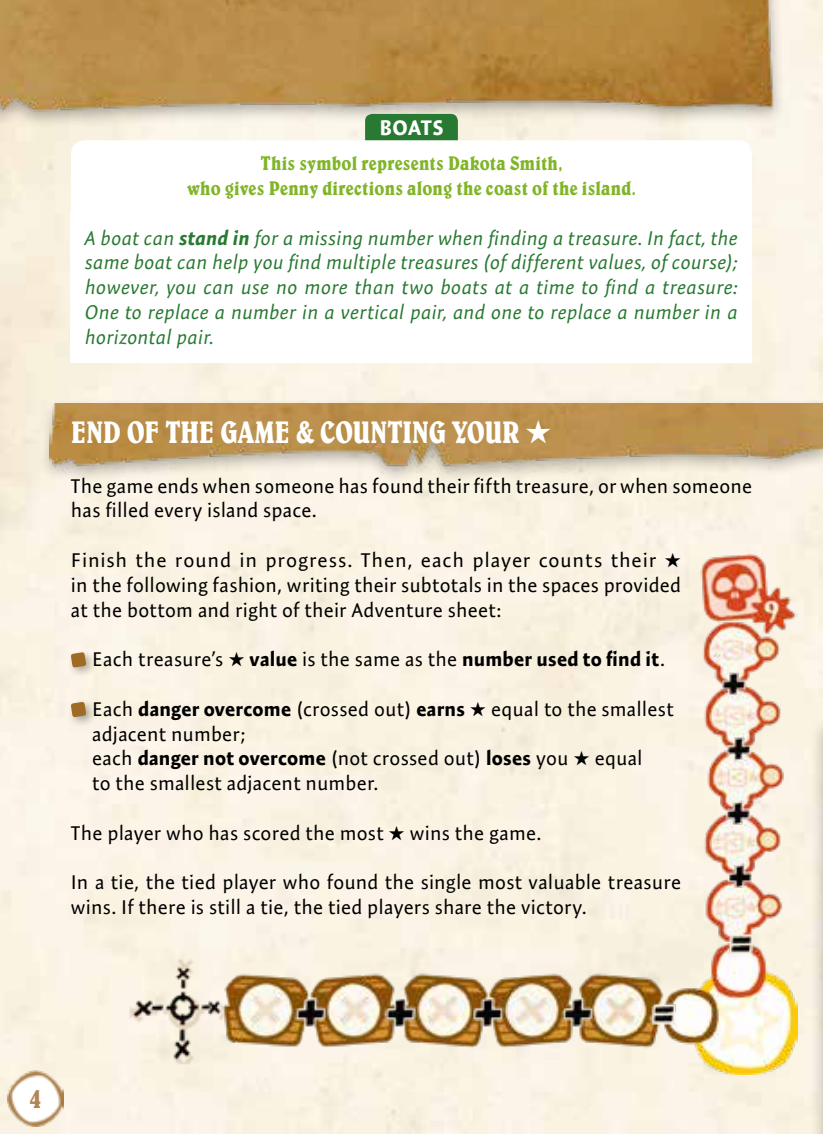
<style>
.page{position:relative;width:823px;height:1134px;background:#fff}
.page>*{position:absolute;margin:0;border:0;box-sizing:border-box;transform-origin:0 0}
.t1{font:condensed 31.5px "Belwe";letter-spacing:-.02em;color:#fff}
.t2{font:condensed 30px "Belwe";color:#af8655}
.t3{font:700 21.25px "Expo Sans Pro";letter-spacing:.02em;color:#fff}
.t4{font:20px/24.8px "Expo Sans Pro";letter-spacing:.01em;color:#000}
.t5{font:italic 20px/24.8px "Expo Sans Pro";letter-spacing:.005em;color:#287932;text-align:justify}
.t6{font:condensed 20px/24.8px "Belwe";letter-spacing:.01em;color:#81b528;text-align:center}
.s1{font-weight:700}
</style>
<div class="page">
<div style="left:0;top:0;width:822px;height:1134px;background:#fbf3e4"></div>
<img style="left:0;top:0;width:772px;height:133px">
<div style="left:37px;top:397px;width:785px;height:87px;background:#000;opacity:.3"></div>
<img style="left:50px;top:404px;width:772px;height:79px">
<img style="left:129px;top:554px;width:667px;height:520px">
<div style="left:808px;top:716px;width:14px;height:418px;background:#000;opacity:.25"></div>
<hr style="left:822px;top:736px;width:1px;height:398px;background:#d7bfa3">
<div style="left:365px;top:114px;width:92px;height:26px;background:#287932"></div>
<svg style="left:71px;top:140px;width:680px;height:73px"></svg>
<div style="left:71px;top:213px;width:680px;height:150px;background:#fff"></div>
<div style="left:67px;top:649px;width:30px;height:29px;background:#000;opacity:.3"></div>
<svg style="left:71px;top:652px;width:15px;height:16px"></svg>
<div style="left:67px;top:698px;width:30px;height:30px;background:#000;opacity:.3"></div>
<svg style="left:71px;top:702px;width:15px;height:15px"></svg>
<img style="left:7px;top:1070px;width:56px;height:57px">
<p class="t3" style="left:379px;top:115px;width:66px">BOATS</p>
<p class="t6" style="left:187px;top:151px;width:450px">This symbol represents Dakota Smith,<br>who gives Penny directions along the coast of the island.</p>
<p class="t5" style="left:85px;top:225px;width:654px">A boat can <span class="s1">stand in</span> for a missing number when finding a treasure. In fact, the same boat can help you find multiple treasures (of different values, of course); however, you can use no more than two boats at a time to find a treasure:<br>One to replace a number in a vertical pair, and one to replace a number in a horizontal pair.</p>
<h1 class="t1" style="left:71px;top:414px;width:482px">END OF THE GAME &amp; COUNTING YOUR ★</h1>
<p class="t4" style="left:71px;top:473px;width:682px">The game ends when someone has found their fifth treasure, or when someone has filled every island space.</p>
<p class="t4" style="left:71px;top:547px;width:611px;text-align:justify">Finish the round in progress. Then, each player counts their ★ in the following fashion, writing their subtotals in the spaces provided at the bottom and right of their Adventure sheet:</p>
<p class="t4" style="left:92px;top:647px;width:574px">Each treasure’s ★ <span class="s1">value</span> is the same as the <span class="s1">number used to find it</span>.</p>
<p class="t4" style="left:92px;top:696px;width:582px">Each <span class="s1">danger overcome</span> (crossed out) <span class="s1">earns</span> ★ equal to the smallest adjacent number;<br>each <span class="s1">danger not overcome</span> (not crossed out) <span class="s1">loses</span> you ★ equal<br>to the smallest adjacent number.</p>
<p class="t4" style="left:71px;top:820px;width:472px">The player who has scored the most ★ wins the game.</p>
<p class="t4" style="left:71px;top:870px;width:611px">In a tie, the tied player who found the single most valuable treasure wins. If there is still a tie, the tied players share the victory.</p>
<h2 class="t2" style="left:29px;top:1080px;width:14px">4</h2>
</div>
